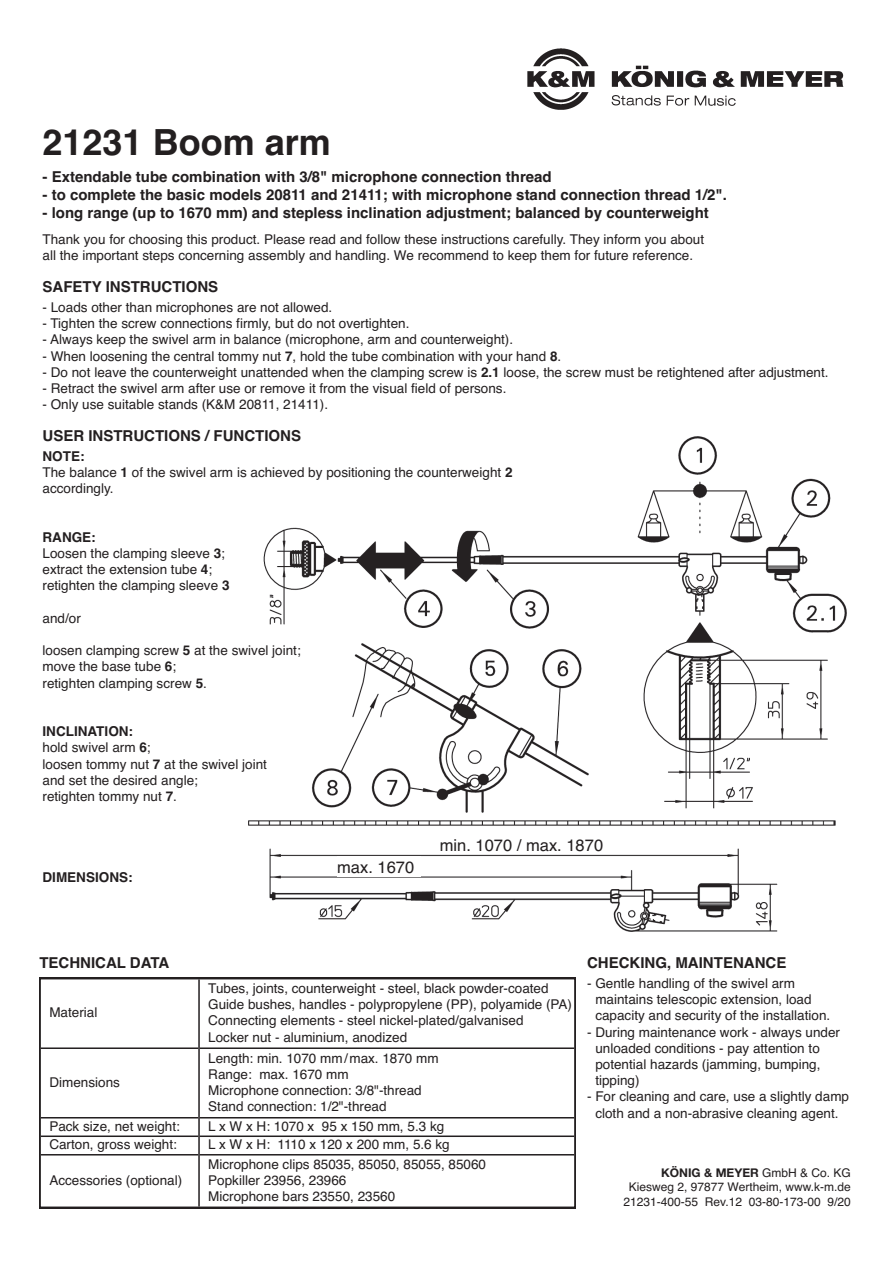
<style>
.page{position:relative;width:893px;height:1263px;background:#fff}
.page>*{position:absolute;margin:0;border:0;box-sizing:border-box;transform-origin:0 0}
.t1{font:700 36px "Helvetica";color:#231f20}
.t2{font:16.5px "Helvetica";color:#231f20}
.t3{font:700 15px "Helvetica";color:#231f20}
.t4{font:13.5px/16.2px "Helvetica";color:#231f20}
.t5{font:700 13.5px "Helvetica";color:#231f20}
.t6{font:12px/14.4px "Helvetica";color:#231f20;text-align:center}
.t7{font:700 12px "Helvetica Neue";color:#231f20}
.s1{font-weight:700}
.s2{color:#fff}
.s3{font-family:"Helvetica";font-weight:400}
</style>
<div class="page">
<img style="left:248px;top:436px;width:598px;height:496px">
<div style="left:43px;top:429px;width:272px;height:15px;background:#fff"></div>
<svg style="left:39px;top:978px;width:536px;height:230px"></svg>
<hr style="left:198px;top:979px;width:2px;height:228px;background:#231f20">
<hr style="left:41px;top:1047px;width:157px;height:2px;background:#231f20">
<hr style="left:200px;top:1047px;width:374px;height:2px;background:#231f20">
<hr style="left:41px;top:1117px;width:157px;height:2px;background:#231f20">
<hr style="left:200px;top:1117px;width:374px;height:2px;background:#231f20">
<hr style="left:41px;top:1136px;width:157px;height:1px;background:#231f20">
<hr style="left:200px;top:1136px;width:374px;height:1px;background:#231f20">
<hr style="left:41px;top:1154px;width:157px;height:2px;background:#231f20">
<hr style="left:200px;top:1154px;width:374px;height:2px;background:#231f20">
<img style="left:527px;top:48px;width:317px;height:61px">
<div style="left:440px;top:834px;width:170px;height:20px;background:#fff"></div>
<div style="left:337px;top:856px;width:84px;height:20px;background:#fff"></div>
<h1 class="t1" style="left:43px;top:129px;width:290px">21231 Boom arm</h1>
<p class="t3" style="left:43px;top:171px;width:510px">- Extendable tube combination with 3/8" microphone connection thread</p>
<p class="t3" style="left:43px;top:189px;width:686px">- to complete the basic models 20811 and 21411; with microphone stand connection thread 1/2".</p>
<p class="t3" style="left:43px;top:207px;width:667px">- long range (up to 1670 mm) and stepless inclination adjustment; balanced by counterweight</p>
<p class="t4" style="left:43px;top:233px;width:663px">Thank you for choosing this product. Please read and follow these instructions carefully. They inform you about all the important steps concerning assembly and handling. We recommend to keep them for future reference.</p>
<p class="t4" style="left:43px;top:301px;width:291px">- Loads other than microphones are not allowed.</p>
<p class="t4" style="left:43px;top:317px;width:368px">- Tighten the screw connections firmly, but do not overtighten.</p>
<p class="t4" style="left:43px;top:333px;width:472px">- Always keep the swivel arm in balance (microphone, arm and counterweight).</p>
<p class="t4" style="left:43px;top:349px;width:520px">- When loosening the central tommy nut <span class="s1">7</span>, hold the tube combination with your hand <span class="s1">8</span>.</p>
<p class="t4" style="left:43px;top:365px;width:787px">- Do not leave the counterweight unattended when the clamping screw is <span class="s1">2.1</span> loose, the screw must be retightened after adjustment.</p>
<p class="t4" style="left:43px;top:382px;width:465px">- Retract the swivel arm after use or remove it from the visual field of persons.</p>
<p class="t4" style="left:43px;top:398px;width:287px">- Only use suitable stands (K&amp;M 20811, 21411).</p>
<p class="t3" style="left:43px;top:281px;width:177px">SAFETY INSTRUCTIONS</p>
<p class="t3" style="left:43px;top:430px;width:260px">USER INSTRUCTIONS / FUNCTIONS</p>
<p class="t4" style="left:43px;top:449px;width:471px"><span class="s1">NOTE:<br></span>The balance <span class="s1">1</span> of the swivel arm is achieved by positioning the counterweight <span class="s1">2 </span>accordingly.</p>
<p class="t4" style="left:43px;top:530px;width:188px"><span class="s1">RANGE:<br></span>Loosen the clamping sleeve <span class="s1">3</span>; extract the extension tube <span class="s1">4</span>; retighten the clamping sleeve <span class="s1">3</span></p>
<p class="t4" style="left:43px;top:611px;width:40px">and/or</p>
<p class="t4" style="left:43px;top:644px;width:260px">loosen clamping screw <span class="s1">5</span> at the swivel joint; move the base tube <span class="s1">6</span>;<br>retighten clamping screw <span class="s1">5</span>.</p>
<p class="t4" style="left:43px;top:725px;width:226px"><span class="s1">INCLINATION:<br></span>hold swivel arm <span class="s1">6</span>;<br>loosen tommy nut <span class="s1">7</span> at the swivel joint and set the desired angle;<br>retighten tommy nut <span class="s1">7</span>.</p>
<p class="t5" style="left:43px;top:872px;width:92px">DIMENSIONS:</p>
<p class="t2" style="left:337px;top:862px;width:79px">max. 1670</p>
<p class="t2" style="left:440px;top:839px;width:165px">min. 1070 / max. 1870</p>
<p class="t3" style="left:39px;top:957px;width:132px">TECHNICAL DATA</p>
<p class="t3" style="left:587px;top:957px;width:201px">CHECKING, MAINTENANCE</p>
<p class="t4" style="left:587px;top:977px;width:209px">- Gentle handling of the swivel arm</p>
<p class="t4" style="left:587px;top:993px;width:226px"><span class="s2">-</span> maintains telescopic extension, load</p>
<p class="t4" style="left:587px;top:1009px;width:245px"><span class="s2">-</span> capacity and security of the installation.</p>
<p class="t4" style="left:587px;top:1025px;width:254px">- During maintenance work - always under</p>
<p class="t4" style="left:587px;top:1041px;width:234px"><span class="s2">-</span> unloaded conditions - pay attention to</p>
<p class="t4" style="left:587px;top:1058px;width:235px"><span class="s2">-</span> potential hazards (jamming, bumping,</p>
<p class="t4" style="left:587px;top:1074px;width:54px"><span class="s2">-</span> tipping)</p>
<p class="t4" style="left:587px;top:1090px;width:263px">- For cleaning and care, use a slightly damp</p>
<p class="t4" style="left:587px;top:1106px;width:253px"><span class="s2">-</span> cloth and a non-abrasive cleaning agent.</p>
<p class="t4" style="left:208px;top:982px;width:365px">Tubes, joints, counterweight - steel, black powder-coated Guide bushes, handles - polypropylene (PP), polyamide (PA)<br>Connecting elements - steel nickel-plated/galvanised<br>Locker nut - aluminium, anodized</p>
<p class="t4" style="left:49px;top:1006px;width:50px">Material</p>
<p class="t4" style="left:208px;top:1051px;width:232px">Length: min. 1070 mm/max. 1870 mm<br>Range: max. 1670 mm<br>Microphone connection: 3/8"-thread<br>Stand connection: 1/2"-thread</p>
<p class="t4" style="left:49px;top:1075px;width:72px">Dimensions</p>
<p class="t4" style="left:49px;top:1119px;width:132px">Pack size, net weight:</p>
<p class="t4" style="left:208px;top:1119px;width:237px">L x W x H: 1070 x 95 x 150 mm, 5.3 kg</p>
<p class="t4" style="left:49px;top:1138px;width:129px">Carton, gross weight:</p>
<p class="t4" style="left:208px;top:1138px;width:243px">L x W x H: 1110 x 120 x 200 mm, 5.6 kg</p>
<p class="t4" style="left:49px;top:1173px;width:134px">Accessories (optional)</p>
<p class="t4" style="left:208px;top:1157px;width:279px">Microphone clips 85035, 85050, 85055, 85060<br>Popkiller 23956, 23966<br>Microphone bars 23550, 23560</p>
<p class="t7" style="left:661px;top:1165px;width:191px">KÖNIG &amp; MEYER <span class="s3">GmbH &amp; Co. KG</span></p>
<p class="t6" style="left:623px;top:1181px;width:229px">Kiesweg 2, 97877 Wertheim, www.k-m.de<br>21231-400-55 Rev.12 03-80-173-00 9/20</p>
</div>
